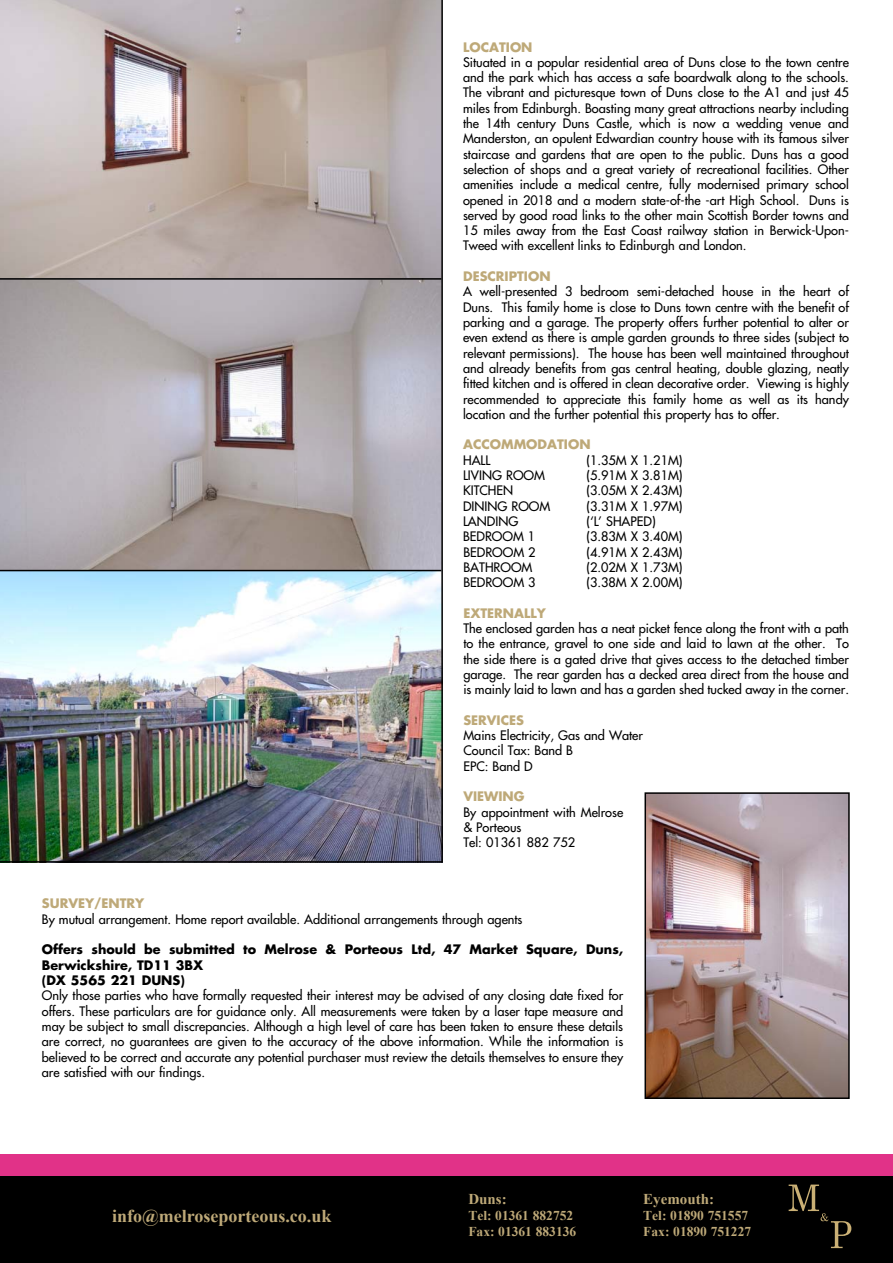
<style>
.page{position:relative;width:893px;height:1263px;background:#fff}
.page>*{position:absolute;margin:0;border:0;box-sizing:border-box;transform-origin:0 0}
.t1{font:700 18px "Times New Roman";color:#bea978}
.t2{font:700 15px "Times New Roman";color:#bea978}
.t3{font:700 13.5px "Times New Roman";color:#bea978}
.text{font:12.75px/15.3px "Futura";color:#000;text-align:justify}
.text-2{font:700 12.75px/15.3px "Futura";color:#000}
.heads{font:700 12.75px "Futura";color:#bea978}
</style>
<div class="page">
<img style="left:0;top:0;width:441px;height:278px">
<svg style="left:0;top:280px;width:441px;height:290px"></svg>
<img style="left:0;top:571px;width:441px;height:290px">
<img style="left:647px;top:795px;width:200px;height:301px">
<div style="left:644px;top:792px;width:206px;height:307px;border:2px solid #000"></div>
<hr style="left:441px;top:0;width:2px;height:863px;background:#000">
<hr style="left:0;top:278px;width:441px;height:2px;background:#000">
<hr style="left:0;top:570px;width:441px;height:1px;background:#000">
<hr style="left:0;top:861px;width:442px;height:2px;background:#000">
<div style="left:0;top:1174px;width:893px;height:89px;background:#000"></div>
<div style="left:0;top:1154px;width:893px;height:21px;background:#e13288"></div>
<svg style="left:789px;top:1184px;width:62px;height:64px"></svg>
<div style="left:813px;top:1219px;width:7px;height:37px;background:#000"></div>
<div style="left:784px;top:1218px;width:33px;height:7px;background:#000"></div>
<p class="heads" style="left:463px;top:38px;width:71px">LOCATION</p>
<p class="text" style="left:463px;top:54px;width:387px">Situated in a popular residential area of Duns close to the town centre and the park which has access a safe boardwalk along to the schools.<br>The vibrant and picturesque town of Duns close to the A1 and just 45 miles from Edinburgh. Boasting many great attractions nearby including the 14th century Duns Castle, which is now a wedding venue and Manderston, an opulent Edwardian country house with its famous silver staircase and gardens that are open to the public. Duns has a good selection of shops and a great variety of recreational facilities. Other amenities include a medical centre, fully modernised primary school opened in 2018 and a modern state-of-the -art High School. Duns is served by good road links to the other main Scottish Border towns and 15 miles away from the East Coast railway station in Berwick-Upon-Tweed with excellent links to Edinburgh and London.</p>
<p class="heads" style="left:463px;top:267px;width:89px">DESCRIPTION</p>
<p class="text" style="left:463px;top:284px;width:387px">A well-presented 3 bedroom semi-detached house in the heart of Duns. This family home is close to Duns town centre with the benefit of parking and a garage. The property offers further potential to alter or even extend as there is ample garden grounds to three sides (subject to relevant permissions). The house has been well maintained throughout and already benefits from gas central heating, double glazing, neatly fitted kitchen and is offered in clean decorative order. Viewing is highly recommended to appreciate this family home as well as its handy location and the further potential this property has to offer.</p>
<p class="heads" style="left:463px;top:436px;width:129px">ACCOMMODATION</p>
<p class="text" style="left:463px;top:452px;width:29px">HALL</p>
<p class="text" style="left:586px;top:452px;width:98px">(1.35M X 1.21M)</p>
<p class="text" style="left:463px;top:468px;width:83px">LIVING ROOM</p>
<p class="text" style="left:586px;top:468px;width:98px">(5.91M X 3.81M)</p>
<p class="text" style="left:463px;top:483px;width:52px">KITCHEN</p>
<p class="text" style="left:586px;top:483px;width:98px">(3.05M X 2.43M)</p>
<p class="text" style="left:463px;top:498px;width:89px">DINING ROOM</p>
<p class="text" style="left:586px;top:498px;width:98px">(3.31M X 1.97M)</p>
<p class="text" style="left:463px;top:513px;width:57px">LANDING</p>
<p class="text" style="left:586px;top:513px;width:71px">(‘L’ SHAPED)</p>
<p class="text" style="left:463px;top:529px;width:74px">BEDROOM 1</p>
<p class="text" style="left:586px;top:529px;width:98px">(3.83M X 3.40M)</p>
<p class="text" style="left:463px;top:544px;width:74px">BEDROOM 2</p>
<p class="text" style="left:586px;top:544px;width:98px">(4.91M X 2.43M)</p>
<p class="text" style="left:463px;top:559px;width:71px">BATHROOM</p>
<p class="text" style="left:586px;top:559px;width:98px">(2.02M X 1.73M)</p>
<p class="text" style="left:463px;top:575px;width:74px">BEDROOM 3</p>
<p class="text" style="left:586px;top:575px;width:98px">(3.38M X 2.00M)</p>
<p class="heads" style="left:463px;top:604px;width:84px">EXTERNALLY</p>
<p class="text" style="left:463px;top:621px;width:387px">The enclosed garden has a neat picket fence along the front with a path to the entrance, gravel to one side and laid to lawn at the other. To the side there is a gated drive that gives access to the detached timber garage. The rear garden has a decked area direct from the house and is mainly laid to lawn and has a garden shed tucked away in the corner.</p>
<p class="heads" style="left:463px;top:711px;width:62px">SERVICES</p>
<p class="text" style="left:463px;top:728px;width:181px">Mains Electricity, Gas and Water</p>
<p class="text" style="left:463px;top:743px;width:111px">Council Tax: Band B</p>
<p class="text" style="left:463px;top:758px;width:71px">EPC: Band D</p>
<p class="heads" style="left:463px;top:788px;width:63px">VIEWING</p>
<p class="text" style="left:463px;top:804px;width:161px">By appointment with Melrose &amp; Porteous</p>
<p class="text" style="left:463px;top:835px;width:113px">Tel: 01361 882 752</p>
<p class="heads" style="left:42px;top:895px;width:104px">SURVEY/ENTRY</p>
<p class="text" style="left:42px;top:911px;width:482px">By mutual arrangement. Home report available. Additional arrangements through agents</p>
<p class="text-2" style="left:42px;top:941px;width:583px">Offers should be submitted to Melrose &amp; Porteous Ltd, 47 Market Square, Duns,<br>Berwickshire, TD11 3BX</p>
<p class="text-2" style="left:42px;top:972px;width:144px">(DX 5565 221 DUNS)</p>
<p class="text" style="left:42px;top:988px;width:583px">Only those parties who have formally requested their interest may be advised of any closing date fixed for offers. These particulars are for guidance only. All measurements were taken by a laser tape measure and may be subject to small discrepancies. Although a high level of care has been taken to ensure these details are correct, no guarantees are given to the accuracy of the above information. While the information is believed to be correct and accurate any potential purchaser must review the details themselves to ensure they are satisfied with our findings.</p>
<p class="t1" style="left:112px;top:1203px;width:221px">info@melroseporteous.co.uk</p>
<p class="t2" style="left:468px;top:1188px;width:40px">Duns:</p>
<p class="t3" style="left:468px;top:1206px;width:106px">Tel: 01361 882752</p>
<p class="t3" style="left:468px;top:1222px;width:109px">Fax: 01361 883136</p>
<p class="t2" style="left:643px;top:1188px;width:72px">Eyemouth:</p>
<p class="t3" style="left:643px;top:1206px;width:106px">Tel: 01890 751557</p>
<p class="t3" style="left:643px;top:1222px;width:109px">Fax: 01890 751227</p>
</div>
